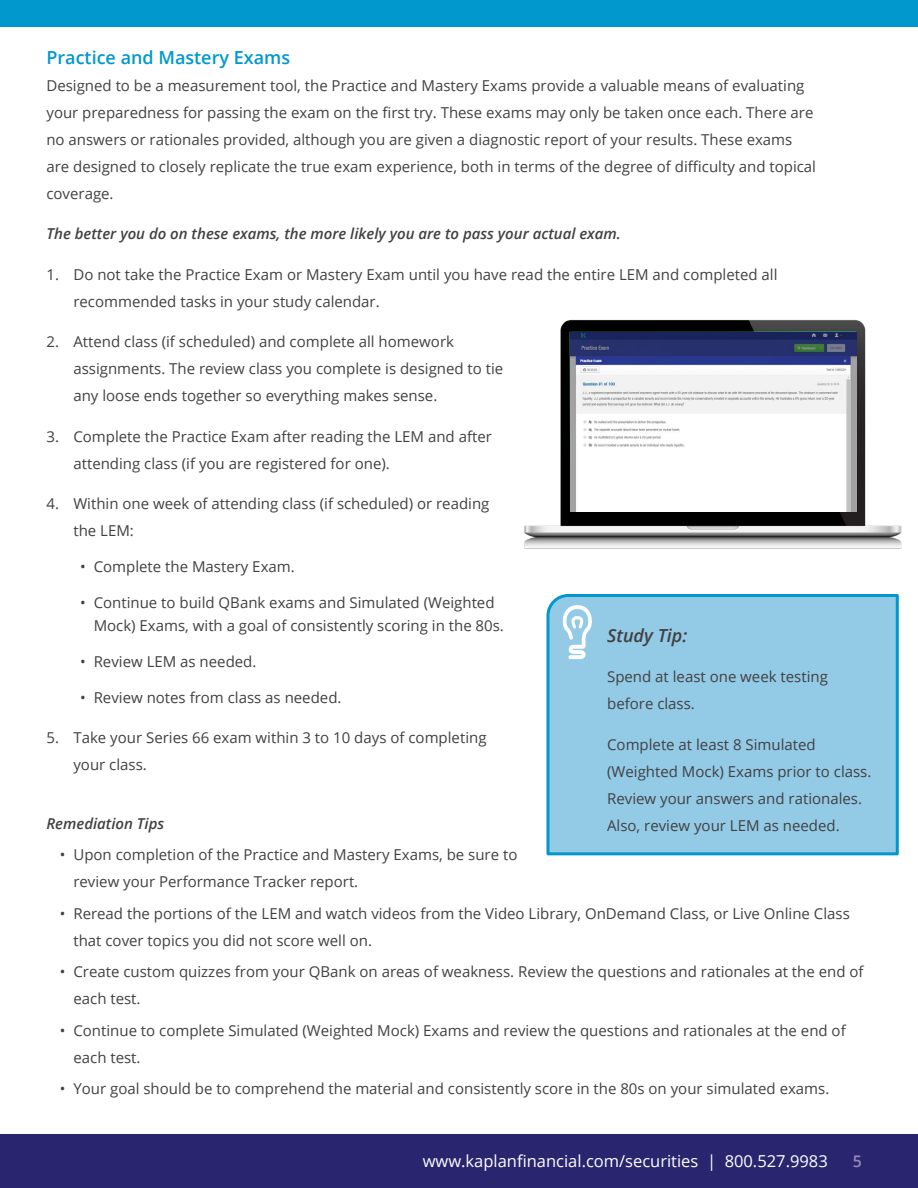
<style>
.page{position:relative;width:918px;height:1188px;background:#fff}
.page>*{position:absolute;margin:0;border:0;box-sizing:border-box;transform-origin:0 0}
.t1{font:600 18px "Open Sans";color:#0098cd}
.t2{font:italic 600 18px "Open Sans";color:#414042}
.t3{font:16.5px "Open Sans";color:#fff}
.t4{font:600 16.05px "Open Sans";color:#938bb2}
.t5{font:15px/27px "Open Sans";color:#414042}
.t6{font:italic 600 15px "Open Sans";color:#414042}
</style>
<div class="page">
<div style="left:0;top:1134px;width:918px;height:54px;background:#29266f"></div>
<div style="left:0;top:0;width:918px;height:27px;background:#0098cd"></div>
<img style="left:524px;top:319px;width:378px;height:230px">
<img style="left:570px;top:333px;width:286px;height:179px">
<div style="left:546px;top:594px;width:353px;height:262px;background:#93cae6"></div>
<svg style="left:562px;top:605px;width:31px;height:54px"></svg>
<p class="t1" style="left:46px;top:45px;width:245px">Practice and Mastery Exams</p>
<p class="t5" style="left:46px;top:71px;width:771px">Designed to be a measurement tool, the Practice and Mastery Exams provide a valuable means of evaluating your preparedness for passing the exam on the first try. These exams may only be taken once each. There are no answers or rationales provided, although you are given a diagnostic report of your results. These exams are designed to closely replicate the true exam experience, both in terms of the degree of difficulty and topical coverage.</p>
<p class="t6" style="left:46px;top:224px;width:576px">The better you do on these exams, the more likely you are to pass your actual exam.</p>
<p class="t5" style="left:73px;top:260px;width:706px;text-indent:-27px">1. Do not take the Practice Exam or Mastery Exam until you have read the entire LEM and completed all recommended tasks in your study calendar.</p>
<p class="t5" style="left:73px;top:328px;width:431px;text-indent:-27px">2. Attend class (if scheduled) and complete all homework assignments. The review class you complete is designed to tie any loose ends together so everything makes sense.</p>
<p class="t5" style="left:73px;top:422px;width:420px;text-indent:-27px">3. Complete the Practice Exam after reading the LEM and after attending class (if you are registered for one).</p>
<p class="t5" style="left:73px;top:490px;width:418px;text-indent:-27px">4. Within one week of attending class (if scheduled) or reading the LEM:</p>
<p class="t5" style="left:80px;top:553px;width:216px">• Complete the Mastery Exam.</p>
<p class="t5" style="left:94px;top:591px;width:412px;line-height:22.5px;text-indent:-14px">• Continue to build QBank exams and Simulated (Weighted<br>Mock) Exams, with a goal of consistently scoring in the 80s.</p>
<p class="t5" style="left:80px;top:647px;width:178px">• Review LEM as needed.</p>
<p class="t5" style="left:80px;top:683px;width:263px">• Review notes from class as needed.</p>
<p class="t5" style="left:73px;top:724px;width:415px;text-indent:-27px">5. Take your Series 66 exam within 3 to 10 days of completing your class.</p>
<p class="t2" style="left:607px;top:623px;width:82px">Study Tip:</p>
<p class="t5" style="left:607px;top:663px;width:222px">Spend at least one week testing before class.</p>
<p class="t5" style="left:607px;top:730px;width:266px">Complete at least 8 Simulated (Weighted Mock) Exams prior to class.<br>Review your answers and rationales.<br>Also, review your LEM as needed.</p>
<p class="t6" style="left:46px;top:813px;width:119px">Remediation Tips</p>
<p class="t5" style="left:73px;top:841px;width:446px;text-indent:-14px">• Upon completion of the Practice and Mastery Exams, be sure to review your Performance Tracker report.</p>
<p class="t5" style="left:73px;top:900px;width:778px;text-indent:-14px">• Reread the portions of the LEM and watch videos from the Video Library, OnDemand Class, or Live Online Class that cover topics you did not score well on.</p>
<p class="t5" style="left:73px;top:958px;width:792px;text-indent:-14px">• Create custom quizzes from your QBank on areas of weakness. Review the questions and rationales at the end of each test.</p>
<p class="t5" style="left:73px;top:1017px;width:774px;text-indent:-14px">• Continue to complete Simulated (Weighted Mock) Exams and review the questions and rationales at the end of each test.</p>
<p class="t5" style="left:60px;top:1075px;width:771px">• Your goal should be to comprehend the material and consistently score in the 80s on your simulated exams.</p>
<p class="t3" style="left:423px;top:1150px;width:407px">www.kaplanfinancial.com/securities | 800.527.9983</p>
<p class="t4" style="left:853px;top:1150px;width:11px">5</p>
</div>
